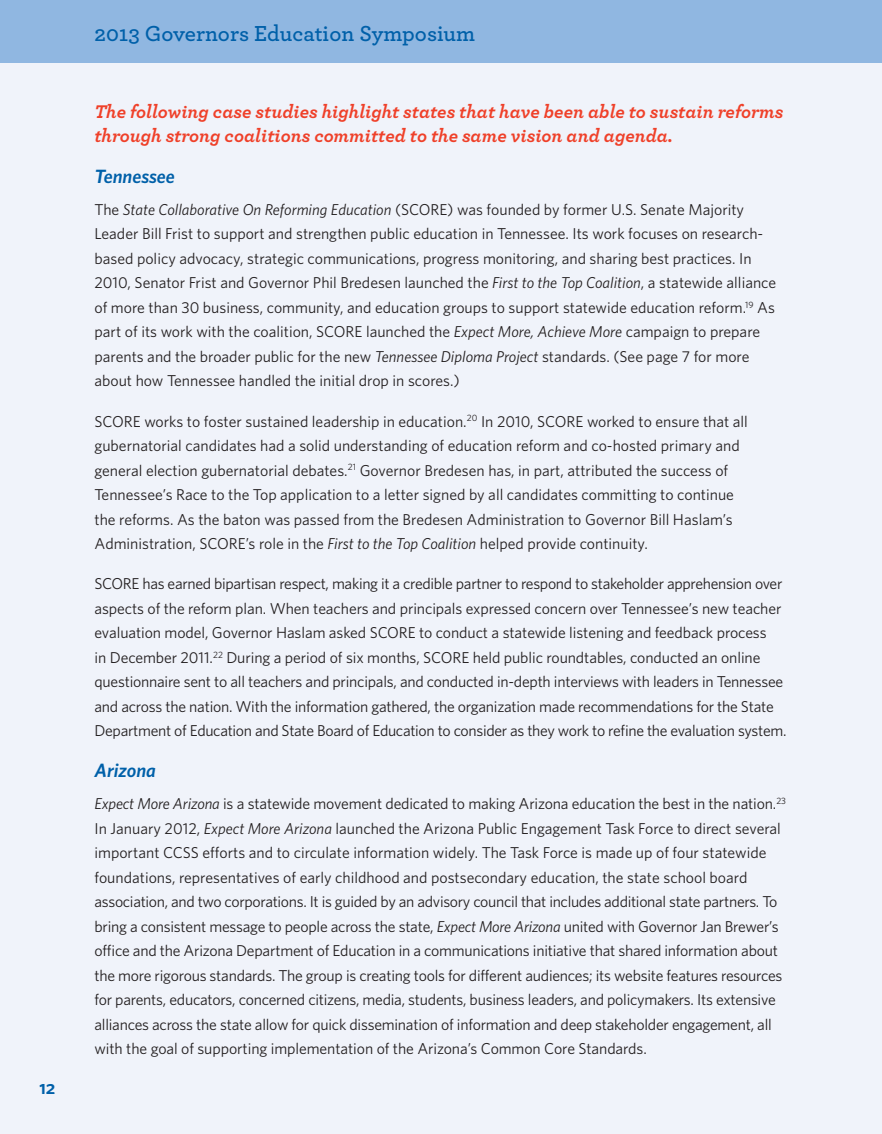
<style>
.page{position:relative;width:882px;height:1134px;background:#fff}
.page>*{position:absolute;margin:0;border:0;box-sizing:border-box;transform-origin:0 0}
.t1{font:600 22.75px "Archer";color:#0060a9}
.t2{font:italic 700 19.25px/24.5px "Archer";color:#ef4029}
.t3{font:italic 600 19.25px "Whitney HTF";color:#0060a9}
.t4{font:19.25px "Whitney HTF Semi Bold SC";color:#0060a9}
.t5{font:15.75px/24.5px "Whitney HTF";letter-spacing:-.005em;color:#231f20}
.s1{font-style:italic}
</style>
<div class="page">
<div style="left:0;top:63px;width:882px;height:1071px;background:#f0f3fa"></div>
<div style="left:0;top:0;width:882px;height:63px;background:#90b7e1"></div>
<p class="t4" style="left:39px;top:1076px;width:18px">12</p>
<h1 class="t1" style="left:94px;top:24px;width:382px">2013 Governors Education Symposium</h1>
<p class="t2" style="left:94px;top:101px;width:691px">The following case studies highlight states that have been able to sustain reforms through strong coalitions committed to the same vision and agenda.</p>
<p class="t3" style="left:94px;top:169px;width:82px">Tennessee</p>
<p class="t5" style="left:94px;top:199px;width:683px">The <span class="s1">State Collaborative On Reforming Education</span> (SCORE) was founded by former U.S. Senate Majority Leader Bill Frist to support and strengthen public education in Tennessee. Its work focuses on research&shy;based policy advocacy, strategic communications, progress monitoring, and sharing best practices. In 2010, Senator Frist and Governor Phil Bredesen launched the <span class="s1">First to the Top Coalition</span>, a statewide alliance of more than 30 business, community, and education groups to support statewide education reform.<sup>19</sup> As part of its work with the coalition, SCORE launched the <span class="s1">Expect More, Achieve More</span> campaign to prepare parents and the broader public for the new <span class="s1">Tennessee Diploma Project</span> standards. (See page 7 for more about how Tennessee handled the initial drop in scores.)</p>
<p class="t5" style="left:94px;top:411px;width:655px">SCORE works to foster sustained leadership in education.<sup>20</sup> In 2010, SCORE worked to ensure that all gubernatorial candidates had a solid understanding of education reform and co-hosted primary and general election gubernatorial debates.<sup>21</sup> Governor Bredesen has, in part, attributed the success of Tennessee’s Race to the Top application to a letter signed by all candidates committing to continue the reforms. As the baton was passed from the Bredesen Administration to Governor Bill Haslam’s Administration, SCORE’s role in the <span class="s1">First to the Top Coalition</span> helped provide continuity.</p>
<p class="t5" style="left:95px;top:573px;width:693px">SCORE has earned bipartisan respect, making it a credible partner to respond to stakeholder apprehension over aspects of the reform plan. When teachers and principals expressed concern over Tennessee’s new teacher evaluation model, Governor Haslam asked SCORE to conduct a statewide listening and feedback process<br>in December 2011.<sup>22</sup> During a period of six months, SCORE held public roundtables, conducted an online questionnaire sent to all teachers and principals, and conducted in-depth interviews with leaders in Tennessee and across the nation. With the information gathered, the organization made recommendations for the State Department of Education and State Board of Education to consider as they work to refine the evaluation system.</p>
<p class="t3" style="left:94px;top:763px;width:63px">Arizona</p>
<p class="t5" style="left:94px;top:793px;width:693px"><span class="s1">Expect More Arizona</span> is a statewide movement dedicated to making Arizona education the best in the nation.<sup>23<br></sup>In January 2012, <span class="s1">Expect More Arizona</span> launched the Arizona Public Engagement Task Force to direct several important CCSS efforts and to circulate information widely. The Task Force is made up of four statewide foundations, representatives of early childhood and postsecondary education, the state school board association, and two corporations. It is guided by an advisory council that includes additional state partners. To bring a consistent message to people across the state, <span class="s1">Expect More Arizona</span> united with Governor Jan Brewer’s office and the Arizona Department of Education in a communications initiative that shared information about the more rigorous standards. The group is creating tools for different audiences; its website features resources for parents, educators, concerned citizens, media, students, business leaders, and policymakers. Its extensive alliances across the state allow for quick dissemination of information and deep stakeholder engagement, all with the goal of supporting implementation of the Arizona’s Common Core Standards.</p>
</div>
